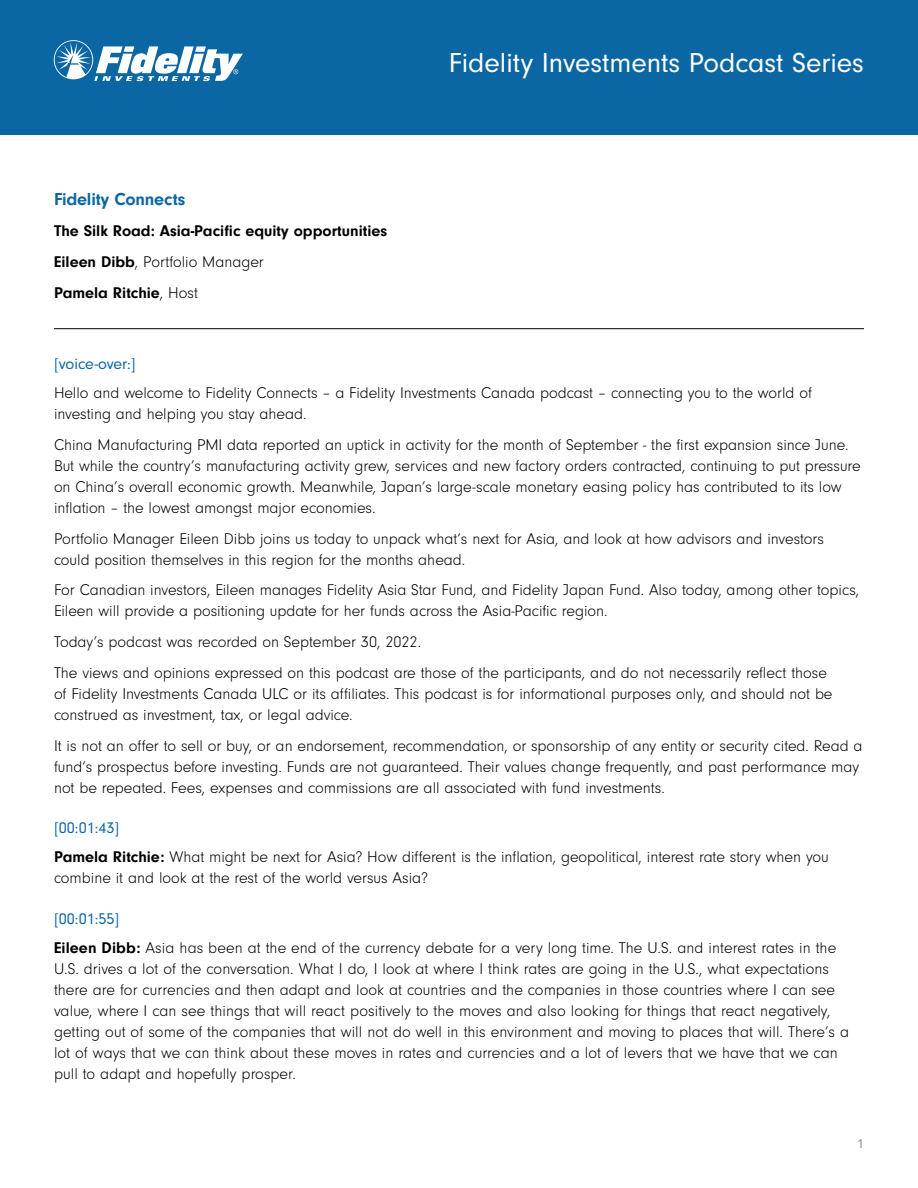
<style>
.page{position:relative;width:918px;height:1188px;background:#fff}
.page>*{position:absolute;margin:0;border:0;box-sizing:border-box;transform-origin:0 0}
.t1{font:28.5px "Neuzeit Gro";color:#fff}
.t2{font:700 18px "Neuzeit Gro";letter-spacing:-.01em;color:#0b67a3}
.t3{font:300 16.2px/21px "Neuzeit Gro";color:#000}
.t4{font:700 16.2px/30.8px "Neuzeit Gro";color:#000}
.t5{font:16.2px "Neuzeit Gro";letter-spacing:-.01em;color:#0b67a3}
.t6{font:300 13.5px "Neuzeit Gro";color:#58595b}
.s1{font-weight:300}
.s2{font-weight:400;color:#0b67a3}
.s3{font-weight:700}
</style>
<div class="page">
<div style="left:0;top:0;width:918px;height:135px;background:#0b67a3"></div>
<svg style="left:54px;top:40px;width:189px;height:41px"></svg>
<hr style="left:54px;top:328px;width:810px;height:1px;background:#000">
<p class="t2" style="left:54px;top:189px;width:133px">Fidelity Connects</p>
<p class="t4" style="left:54px;top:216px;width:335px">The Silk Road: Asia-Pacific equity opportunities<br>Eileen Dibb<span class="s1">, Portfolio Manager<br></span>Pamela Ritchie<span class="s1">, Host</span></p>
<h1 class="t1" style="left:449px;top:47px;width:417px">Fidelity Investments Podcast Series</h1>
<p class="t5" style="left:54px;top:355px;width:83px">[voice-over:]</p>
<p class="t3" style="left:54px;top:383px;width:760px">Hello and welcome to Fidelity Connects – a Fidelity Investments Canada podcast – connecting you to the world of investing and helping you stay ahead.</p>
<p class="t3" style="left:54px;top:434px;width:808px">China Manufacturing PMI data reported an uptick in activity for the month of September - the first expansion since June.<br>But while the country’s manufacturing activity grew, services and new factory orders contracted, continuing to put pressure on China’s overall economic growth. Meanwhile, Japan’s large-scale monetary easing policy has contributed to its low inflation – the lowest amongst major economies.</p>
<p class="t3" style="left:54px;top:528px;width:772px">Portfolio Manager Eileen Dibb joins us today to unpack what’s next for Asia, and look at how advisors and investors could position themselves in this region for the months ahead.</p>
<p class="t3" style="left:54px;top:580px;width:807px">For Canadian investors, Eileen manages Fidelity Asia Star Fund, and Fidelity Japan Fund. Also today, among other topics,<br>Eileen will provide a positioning update for her funds across the Asia-Pacific region.</p>
<p class="t3" style="left:54px;top:627px;width:775px;line-height:30.8px">Today’s podcast was recorded on September 30, 2022.<br>The views and opinions expressed on this podcast are those of the participants, and do not necessarily reflect those</p>
<p class="t3" style="left:54px;top:683px;width:780px">of Fidelity Investments Canada ULC or its affiliates. This podcast is for informational purposes only, and should not be construed as investment, tax, or legal advice.</p>
<p class="t3" style="left:54px;top:735px;width:810px">It is not an offer to sell or buy, or an endorsement, recommendation, or sponsorship of any entity or security cited. Read a fund’s prospectus before investing. Funds are not guaranteed. Their values change frequently, and past performance may not be repeated. Fees, expenses and commissions are all associated with fund investments.</p>
<p class="t3" style="left:54px;top:814px;width:776px;line-height:29.2px"><span class="s2">[00:01:43]<br></span><span class="s3">Pamela Ritchie:</span> What might be next for Asia? How different is the inflation, geopolitical, interest rate story when you</p>
<p class="t3" style="left:54px;top:868px;width:376px">combine it and look at the rest of the world versus Asia?</p>
<p class="t3" style="left:54px;top:904px;width:784px;line-height:29.2px"><span class="s2">[00:01:55]<br></span><span class="s3">Eileen Dibb:</span> Asia has been at the end of the currency debate for a very long time. The U.S. and interest rates in the</p>
<p class="t3" style="left:54px;top:959px;width:797px">U.S. drives a lot of the conversation. What I do, I look at where I think rates are going in the U.S., what expectations there are for currencies and then adapt and look at countries and the companies in those countries where I can see value, where I can see things that will react positively to the moves and also looking for things that react negatively, getting out of some of the companies that will not do well in this environment and moving to places that will. There’s a lot of ways that we can think about these moves in rates and currencies and a lot of levers that we have that we can pull to adapt and hopefully prosper.</p>
<p class="t6" style="left:857px;top:1137px;width:8px">1</p>
</div>
